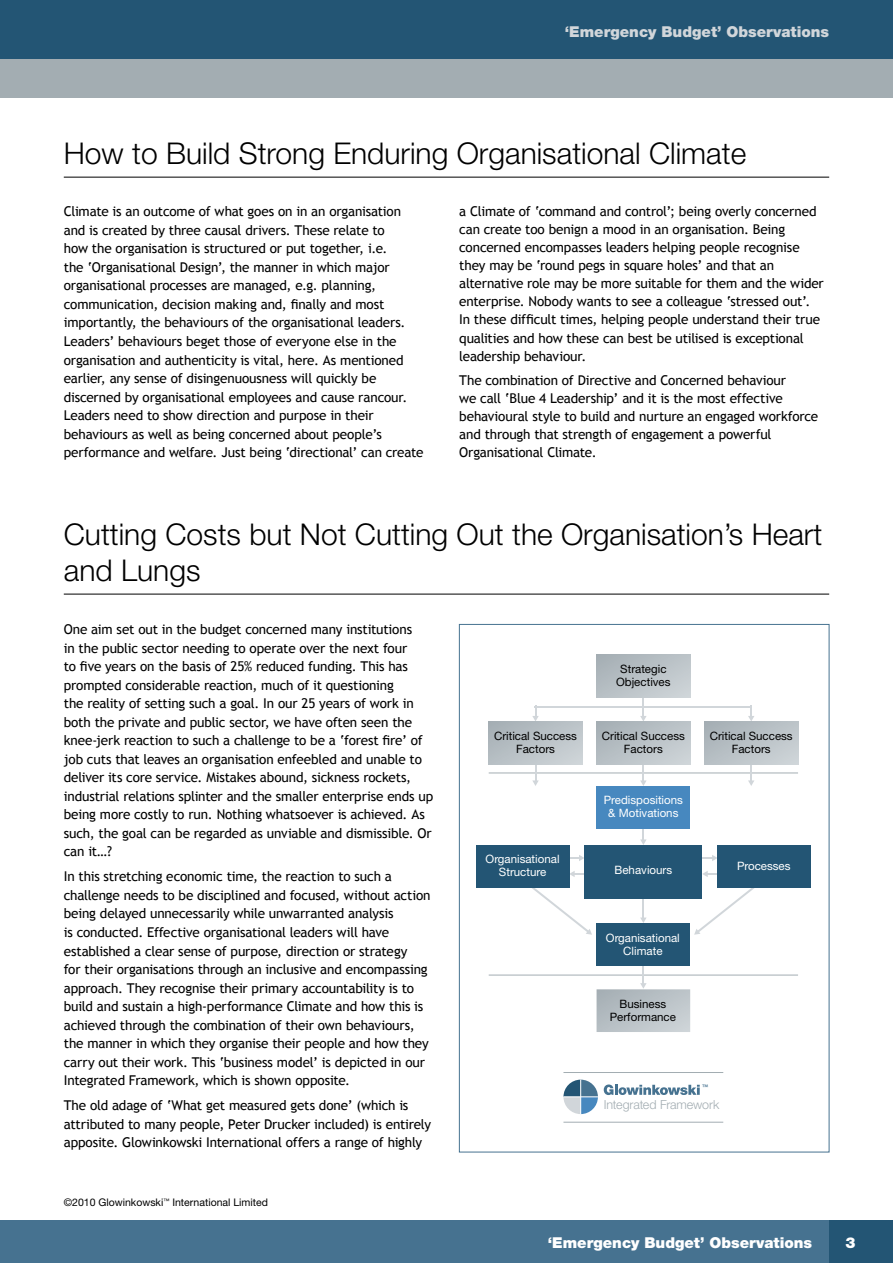
<style>
.page{position:relative;width:893px;height:1263px;background:#fff}
.page>*{position:absolute;margin:0;border:0;box-sizing:border-box;transform-origin:0 0}
.t1{font:300 30px/36px "Helvetica Neue";color:#000}
.t2{font:900 15px "Helvetica Neue";color:#fff}
.t3{font:900 15px "Helvetica Neue";color:#d1d6da}
.t4{font:13.5px/18.6px "Trebuchet MS";letter-spacing:-.015em;color:#000}
.t5{font:300 12.45px "Helvetica Neue";letter-spacing:-.01em;color:#a3adb2}
.t6{font:11.55px/12.9px "Helvetica Neue";color:#000;text-align:center}
.t7{font:11.55px/12.9px "Helvetica Neue";color:#fff;text-align:center}
.t8{font:10.5px "Helvetica Neue";color:#000}
.t9{font:9.6px "Myriad Pro";color:#467290}
</style>
<div class="page">
<div style="left:0;top:0;width:893px;height:66px;background:#235574"></div>
<div style="left:0;top:59px;width:893px;height:39px;background:#a3adb2"></div>
<div style="left:0;top:1220px;width:829px;height:43px;background:#467290"></div>
<div style="left:829px;top:1220px;width:64px;height:43px;background:#235574"></div>
<hr style="left:64px;top:177px;width:765px;height:1px;background:#000">
<hr style="left:64px;top:594px;width:765px;height:1px;background:#000">
<hr style="left:489px;top:975px;width:309px;height:1px;background:#a3adb2">
<hr style="left:563px;top:1072px;width:160px;height:1px;background:#a3adb2">
<hr style="left:563px;top:1122px;width:160px;height:1px;background:#a3adb2">
<hr style="left:489px;top:773px;width:309px;height:1px;background:#a3adb2">
<hr style="left:642px;top:676px;width:2px;height:41px;background:#d1d6da">
<svg style="left:640px;top:716px;width:7px;height:5px"></svg>
<svg style="left:532px;top:708px;width:7px;height:13px"></svg>
<svg style="left:748px;top:708px;width:6px;height:13px"></svg>
<hr style="left:534px;top:706px;width:218px;height:2px;background:#d1d6da">
<hr style="left:642px;top:740px;width:2px;height:41px;background:#d1d6da">
<svg style="left:640px;top:780px;width:7px;height:6px"></svg>
<hr style="left:642px;top:799px;width:2px;height:41px;background:#d1d6da">
<svg style="left:640px;top:839px;width:7px;height:6px"></svg>
<hr style="left:642px;top:877px;width:2px;height:42px;background:#d1d6da">
<svg style="left:640px;top:917px;width:6px;height:6px"></svg>
<hr style="left:539px;top:857px;width:41px;height:2px;background:#d1d6da">
<svg style="left:579px;top:855px;width:5px;height:6px"></svg>
<hr style="left:573px;top:873px;width:42px;height:2px;background:#d1d6da">
<svg style="left:570px;top:871px;width:5px;height:6px"></svg>
<hr style="left:672px;top:857px;width:41px;height:2px;background:#d1d6da">
<svg style="left:712px;top:855px;width:5px;height:6px"></svg>
<hr style="left:707px;top:873px;width:41px;height:2px;background:#d1d6da">
<svg style="left:702px;top:871px;width:6px;height:6px"></svg>
<svg style="left:528px;top:887px;width:64px;height:48px"></svg>
<svg style="left:694px;top:887px;width:64px;height:48px"></svg>
<hr style="left:642px;top:943px;width:2px;height:41px;background:#d1d6da">
<hr style="left:534px;top:740px;width:2px;height:41px;background:#d1d6da">
<svg style="left:532px;top:780px;width:7px;height:6px"></svg>
<hr style="left:750px;top:740px;width:2px;height:41px;background:#d1d6da">
<svg style="left:748px;top:780px;width:6px;height:6px"></svg>
<svg style="left:563px;top:1080px;width:35px;height:34px"></svg>
<hr style="left:563px;top:1096px;width:35px;height:1px;background:#fff">
<hr style="left:580px;top:1080px;width:1px;height:34px;background:#fff">
<div style="left:597px;top:654px;width:93px;height:43px;background:linear-gradient(to right,#adb6bb,#c6cdd1)"></div>
<svg style="left:597px;top:983px;width:93px;height:49px;background:#c2c9cd"></svg>
<div style="left:597px;top:721px;width:93px;height:43px;background:linear-gradient(to right,#adb6bb,#c6cdd1)"></div>
<div style="left:597px;top:786px;width:93px;height:43px;background:#4788bf"></div>
<div style="left:717px;top:845px;width:94px;height:42px;background:#235574"></div>
<div style="left:597px;top:923px;width:93px;height:43px;background:#235574"></div>
<div style="left:476px;top:845px;width:94px;height:42px;background:#235574"></div>
<div style="left:584px;top:845px;width:118px;height:54px;background:#235574"></div>
<div style="left:704px;top:721px;width:94px;height:43px;background:linear-gradient(to right,#adb6bb,#c6cdd1)"></div>
<div style="left:489px;top:721px;width:93px;height:43px;background:linear-gradient(to right,#adb6bb,#c6cdd1)"></div>
<svg style="left:604px;top:1084px;width:96px;height:11px"></svg>
<p class="t3" style="left:565px;top:23px;width:266px">‘Emergency Budget’ Observations</p>
<h1 class="t1" style="left:64px;top:135px;width:684px">How to Build Strong Enduring Organisational Climate</h1>
<p class="t4" style="left:64px;top:202px;width:361px">Climate is an outcome of what goes on in an organisation and is created by three causal drivers. These relate to<br>how the organisation is structured or put together, i.e.<br>the ‘Organisational Design’, the manner in which major organisational processes are managed, e.g. planning, communication, decision making and, finally and most importantly, the behaviours of the organisational leaders.<br>Leaders’ behaviours beget those of everyone else in the organisation and authenticity is vital, here. As mentioned earlier, any sense of disingenuousness will quickly be discerned by organisational employees and cause rancour.<br>Leaders need to show direction and purpose in their behaviours as well as being concerned about people’s performance and welfare. Just being ‘directional’ can create</p>
<p class="t4" style="left:459px;top:203px;width:366px;line-height:18px">a Climate of ‘command and control’; being overly concerned can create too benign a mood in an organisation. Being concerned encompasses leaders helping people recognise they may be ‘round pegs in square holes’ and that an alternative role may be more suitable for them and the wider enterprise. Nobody wants to see a colleague ‘stressed out’.<br>In these difficult times, helping people understand their true qualities and how these can best be utilised is exceptional leadership behaviour.</p>
<p class="t4" style="left:459px;top:371px;width:360px;line-height:18px">The combination of Directive and Concerned behaviour<br>we call ‘Blue 4 Leadership’ and it is the most effective behavioural style to build and nurture an engaged workforce and through that strength of engagement a powerful Organisational Climate.</p>
<h1 class="t1" style="left:64px;top:516px;width:760px">Cutting Costs but Not Cutting Out the Organisation’s Heart and Lungs</h1>
<p class="t4" style="left:64px;top:620px;width:371px">One aim set out in the budget concerned many institutions<br>in the public sector needing to operate over the next four<br>to five years on the basis of 25% reduced funding. This has prompted considerable reaction, much of it questioning<br>the reality of setting such a goal. In our 25 years of work in both the private and public sector, we have often seen the knee-jerk reaction to such a challenge to be a ‘forest fire’ of job cuts that leaves an organisation enfeebled and unable to deliver its core service. Mistakes abound, sickness rockets, industrial relations splinter and the smaller enterprise ends up being more costly to run. Nothing whatsoever is achieved. As such, the goal can be regarded as unviable and dismissible. Or can it…?</p>
<p class="t4" style="left:64px;top:867px;width:368px">In this stretching economic time, the reaction to such a challenge needs to be disciplined and focused, without action being delayed unnecessarily while unwarranted analysis<br>is conducted. Effective organisational leaders will have established a clear sense of purpose, direction or strategy<br>for their organisations through an inclusive and encompassing approach. They recognise their primary accountability is to build and sustain a high-performance Climate and how this is achieved through the combination of their own behaviours, the manner in which they organise their people and how they carry out their work. This ‘business model’ is depicted in our Integrated Framework, which is shown opposite.</p>
<p class="t4" style="left:64px;top:1096px;width:369px">The old adage of ‘What get measured gets done’ (which is attributed to many people, Peter Drucker included) is entirely apposite. Glowinkowski International offers a range of highly</p>
<p class="t6" style="left:616px;top:662px;width:56px">Strategic<br>Objectives</p>
<p class="t6" style="left:494px;top:730px;width:84px">Critical Success<br>Factors</p>
<p class="t6" style="left:602px;top:730px;width:84px">Critical Success<br>Factors</p>
<p class="t6" style="left:710px;top:730px;width:84px">Critical Success<br>Factors</p>
<p class="t7" style="left:604px;top:794px;width:81px">Predispositions &amp; Motivations</p>
<p class="t7" style="left:486px;top:852px;width:75px">Organisational<br>Structure</p>
<p class="t7" style="left:615px;top:864px;width:59px">Behaviours</p>
<p class="t7" style="left:737px;top:859px;width:55px">Processes</p>
<p class="t7" style="left:606px;top:931px;width:75px">Organisational<br>Climate</p>
<p class="t6" style="left:610px;top:997px;width:68px">Business<br>Performance</p>
<p class="t9" style="left:702px;top:1082px;width:7px">™</p>
<p class="t5" style="left:604px;top:1097px;width:117px">Integrated Framework</p>
<p class="t8" style="left:64px;top:1196px;width:206px">©2010 Glowinkowski<sup>™</sup> International Limited</p>
<p class="t2" style="left:548px;top:1233px;width:266px">‘Emergency Budget’ Observations</p>
<p class="t2" style="left:845px;top:1233px;width:12px">3</p>
</div>
